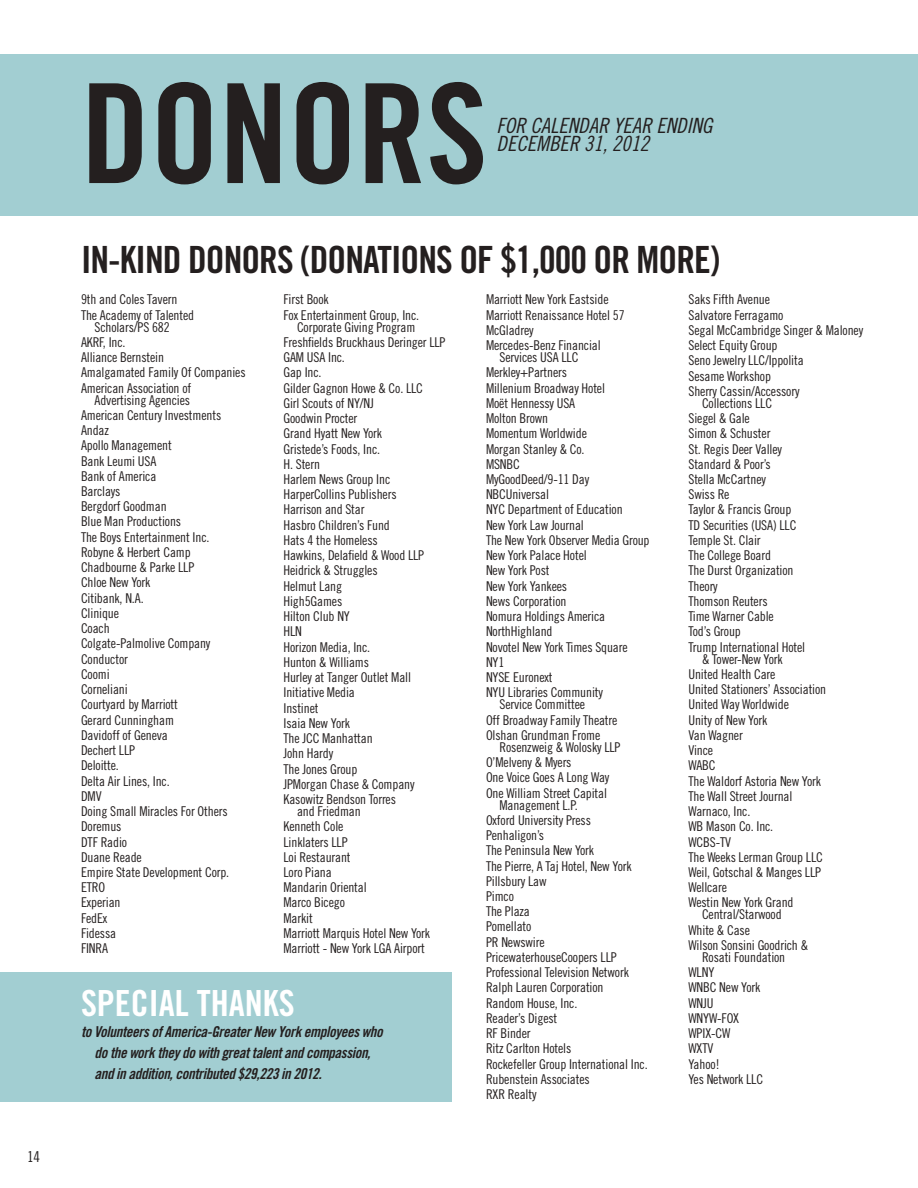
<style>
.page{position:relative;width:918px;height:1188px;background:#fff}
.page>*{position:absolute;margin:0;border:0;box-sizing:border-box;transform-origin:0 0}
.t1{font:138.15px "Trade Gothic Bold Cond Twenty";color:#241f1f}
.t2{font:37.5px "Trade Gothic Bold Cond Twenty";letter-spacing:-.025em;color:#241f1f}
.t3{font:36px "Trade Gothic Bold Cond Twenty";color:#fff}
.t4{font:21px/18px "Trade Gothic Cond Eighteen Obl";color:#241f1f}
.t5{font:15px/21px "Trade Gothic Bold Cond Twenty Obl";letter-spacing:-.025em;color:#241f1f}
.t6{font:15px "Trade Gothic Cond Eighteen";color:#241f1f}
.t7{font:13.5px/15.3px "Trade Gothic Cond Eighteen";letter-spacing:-.01em;color:#241f1f}
</style>
<div class="page">
<div style="left:0;top:54px;width:918px;height:162px;background:#a2ced2"></div>
<div style="left:0;top:972px;width:451px;height:130px;background:#a2ced2"></div>
<p class="t6" style="left:27px;top:1148px;width:15px">14</p>
<h1 class="t1" style="left:81px;top:50px;width:408px">DONORS</h1>
<h3 class="t4" style="left:497px;top:116px;width:217px">FOR CALENDAR YEAR ENDING<br>DECEMBER 31, 2012</h3>
<h2 class="t2" style="left:81px;top:237px;width:641px">IN-KIND DONORS (DONATIONS OF $1,000 OR MORE)</h2>
<p class="t7" style="left:81px;top:292px;width:115px">9th and Coles Tavern<br>The Academy of Talented</p>
<p class="t7" style="left:81px;top:319px;width:166px;text-indent:14px">Scholars/PS 682<br>AKRF, Inc.<br>Alliance Bernstein<br>Amalgamated Family Of Companies<br>American Association of</p>
<p class="t7" style="left:81px;top:392px;width:150px;text-indent:14px">Advertising Agencies<br>American Century Investments<br>Andaz<br>Apollo Management<br>Bank Leumi USA<br>Bank of America<br>Barclays<br>Bergdorf Goodman<br>Blue Man Productions<br>The Boys Entertainment Inc.<br>Robyne &amp; Herbert Camp<br>Chadbourne &amp; Parke LLP<br>Chloe New York<br>Citibank, N.A.<br>Clinique<br>Coach<br>Colgate-Palmolive Company<br>Conductor<br>Coomi<br>Corneliani<br>Courtyard by Marriott<br>Gerard Cunningham<br>Davidoff of Geneva<br>Dechert LLP<br>Deloitte.<br>Delta Air Lines, Inc.<br>DMV<br>Doing Small Miracles For Others<br>Doremus<br>DTF Radio<br>Duane Reade<br>Empire State Development Corp.<br>ETRO<br>Experian<br>FedEx<br>Fidessa<br>FINRA</p>
<p class="t7" style="left:688px;top:292px;width:176px">Saks Fifth Avenue<br>Salvatore Ferragamo<br>Segal McCambridge Singer &amp; Maloney<br>Select Equity Group<br>Seno Jewelry LLC/Ippolita<br>Sesame Workshop<br>Sherry Cassin/Accessory</p>
<p class="t7" style="left:688px;top:395px;width:118px;text-indent:14px">Collections LLC<br>Siegel &amp; Gale<br>Simon &amp; Schuster<br>St. Regis Deer Valley<br>Standard &amp; Poor’s<br>Stella McCartney<br>Swiss Re<br>Taylor &amp; Francis Group<br>TD Securities (USA) LLC<br>Temple St. Clair<br>The College Board<br>The Durst Organization<br>Theory<br>Thomson Reuters<br>Time Warner Cable<br>Tod’s Group<br>Trump International Hotel</p>
<p class="t7" style="left:688px;top:651px;width:139px;text-indent:14px">&amp; Tower-New York<br>United Health Care<br>United Stationers’ Association<br>United Way Worldwide<br>Unity of New York<br>Van Wagner<br>Vince<br>WABC<br>The Waldorf Astoria New York<br>The Wall Street Journal<br>Warnaco, Inc.<br>WB Mason Co. Inc.<br>WCBS-TV<br>The Weeks Lerman Group LLC<br>Weil, Gotschal &amp; Manges LLP<br>Wellcare<br>Westin New York Grand</p>
<p class="t7" style="left:688px;top:907px;width:121px;text-indent:14px">Central/Starwood<br>White &amp; Case<br>Wilson Sonsini Goodrich &amp;</p>
<p class="t7" style="left:688px;top:949px;width:98px;text-indent:14px">Rosati Foundation<br>WLNY<br>WNBC New York<br>WNJU<br>WNYW-FOX<br>WPIX-CW<br>WXTV<br>Yahoo!<br>Yes Network LLC</p>
<p class="t7" style="left:284px;top:292px;width:137px">First Book<br>Fox Entertainment Group, Inc.</p>
<p class="t7" style="left:284px;top:319px;width:164px;text-indent:14px">Corporate Giving Program<br>Freshfields Bruckhaus Deringer LLP<br>GAM USA Inc.<br>Gap Inc.<br>Gilder Gagnon Howe &amp; Co. LLC<br>Girl Scouts of NY/NJ<br>Goodwin Procter<br>Grand Hyatt New York<br>Gristede’s Foods, Inc.<br>H. Stern<br>Harlem News Group Inc<br>HarperCollins Publishers<br>Harrison and Star<br>Hasbro Children’s Fund<br>Hats 4 the Homeless<br>Hawkins, Delafield &amp; Wood LLP<br>Heidrick &amp; Struggles<br>Helmut Lang<br>High5Games<br>Hilton Club NY<br>HLN<br>Horizon Media, Inc.<br>Hunton &amp; Williams<br>Hurley at Tanger Outlet Mall<br>Initiative Media<br>Instinet<br>Isaia New York<br>The JCC Manhattan<br>John Hardy<br>The Jones Group<br>JPMorgan Chase &amp; Company<br>Kasowitz Bendson Torres</p>
<p class="t7" style="left:284px;top:803px;width:148px;text-indent:14px">and Friedman<br>Kenneth Cole<br>Linklaters LLP<br>Loi Restaurant<br>Loro Piana<br>Mandarin Oriental<br>Marco Bicego<br>Markit<br>Marriott Marquis Hotel New York<br>Marriott - New York LGA Airport</p>
<p class="t7" style="left:486px;top:292px;width:140px">Marriott New York Eastside<br>Marriott Renaissance Hotel 57<br>McGladrey<br>Mercedes-Benz Financial</p>
<p class="t7" style="left:486px;top:349px;width:165px;text-indent:14px">Services USA LLC<br>Merkley+Partners<br>Millenium Broadway Hotel<br>Moët Hennessy USA<br>Molton Brown<br>Momentum Worldwide<br>Morgan Stanley &amp; Co.<br>MSNBC<br>MyGoodDeed/9-11 Day<br>NBCUniversal<br>NYC Department of Education<br>New York Law Journal<br>The New York Observer Media Group<br>New York Palace Hotel<br>New York Post<br>New York Yankees<br>News Corporation<br>Nomura Holdings America<br>NorthHighland<br>Novotel New York Times Square<br>NY1<br>NYSE Euronext<br>NYU Libraries Community</p>
<p class="t7" style="left:486px;top:697px;width:133px;text-indent:14px">Service Committee<br>Off Broadway Family Theatre<br>Olshan Grundman Frome</p>
<p class="t7" style="left:486px;top:739px;width:136px;text-indent:14px">Rosenzweig &amp; Wolosky LLP<br>O’Melveny &amp; Myers<br>One Voice Goes A Long Way<br>One William Street Capital</p>
<p class="t7" style="left:486px;top:797px;width:163px;text-indent:14px">Management L.P.<br>Oxford University Press<br>Penhaligon’s<br>The Peninsula New York<br>The Pierre, A Taj Hotel, New York<br>Pillsbury Law<br>Pimco<br>The Plaza<br>Pomellato<br>PR Newswire<br>PricewaterhouseCoopers LLP<br>Professional Television Network<br>Ralph Lauren Corporation<br>Random House, Inc.<br>Reader’s Digest<br>RF Binder<br>Ritz Carlton Hotels<br>Rockefeller Group International Inc.<br>Rubenstein Associates<br>RXR Realty</p>
<h3 class="t3" style="left:81px;top:981px;width:215px">SPECIAL THANKS</h3>
<p class="t5" style="left:94px;top:1021px;width:290px;text-indent:-14px">to Volunteers of America-Greater New York employees who do the work they do with great talent and compassion, and in addition, contributed $29,223 in 2012.</p>
</div>
